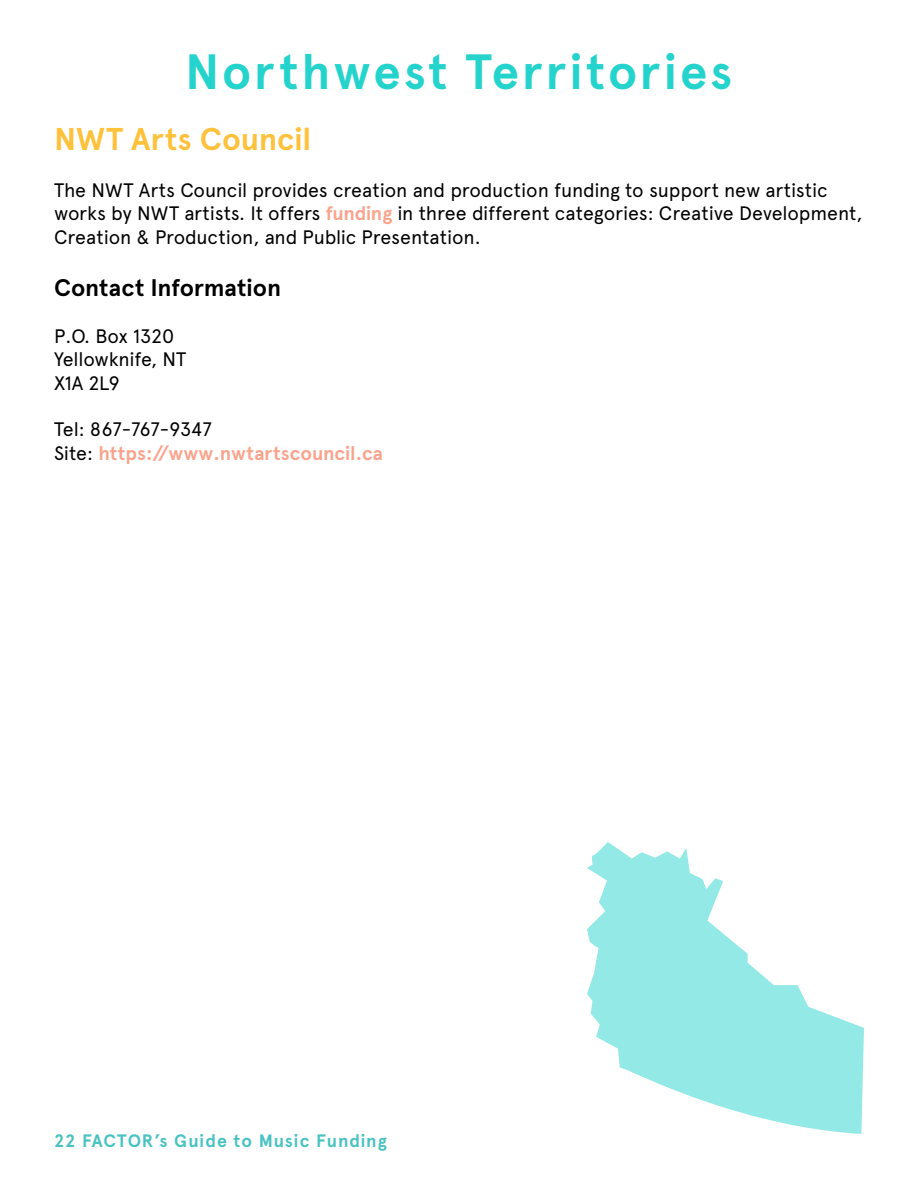
<style>
.page{position:relative;width:918px;height:1188px;background:#fff}
.page>*{position:absolute;margin:0;border:0;box-sizing:border-box;transform-origin:0 0}
.t1{font:700 49.5px "Apercu Pro";letter-spacing:.06em;color:#25d3cd}
.t2{font:700 31.5px "Apercu Pro";color:#fec13b}
.t3{font:700 24px "Apercu Pro";color:#000}
.t4{font:19.5px/23.4px "Apercu Pro";letter-spacing:-.01em;color:#000}
.t5{font:700 19.5px/23.4px "Apercu Pro";color:#faa38c}
.t6{font:700 18px "Apercu Pro";letter-spacing:.045em;color:#49c2c2}
.s1{font-weight:700;color:#faa38c}
.s2{font-weight:400;color:#000}
</style>
<div class="page">
<svg style="left:587px;top:842px;width:277px;height:292px;fill:#92e9e6"></svg>
<h1 class="t1" style="left:185px;top:34px;width:549px">Northwest Territories</h1>
<h2 class="t2" style="left:54px;top:115px;width:259px">NWT Arts Council</h2>
<p class="t4" style="left:54px;top:177px;width:810px">The NWT Arts Council provides creation and production funding to support new artistic works by NWT artists. It offers <span class="s1">funding</span> in three different categories: Creative Development,<br>Creation &amp; Production, and Public Presentation.</p>
<p class="t3" style="left:54px;top:270px;width:229px">Contact Information</p>
<p class="t4" style="left:54px;top:323px;width:134px">P.O. Box 1320<br>Yellowknife, NT<br>X1A 2L9</p>
<p class="t5" style="left:54px;top:417px;width:330px"><span class="s2">Tel: 867-767-9347<br>Site:</span> https://www.nwtartscouncil.ca</p>
<p class="t6" style="left:54px;top:1127px;width:334px">22 FACTOR’s Guide to Music Funding</p>
</div>
